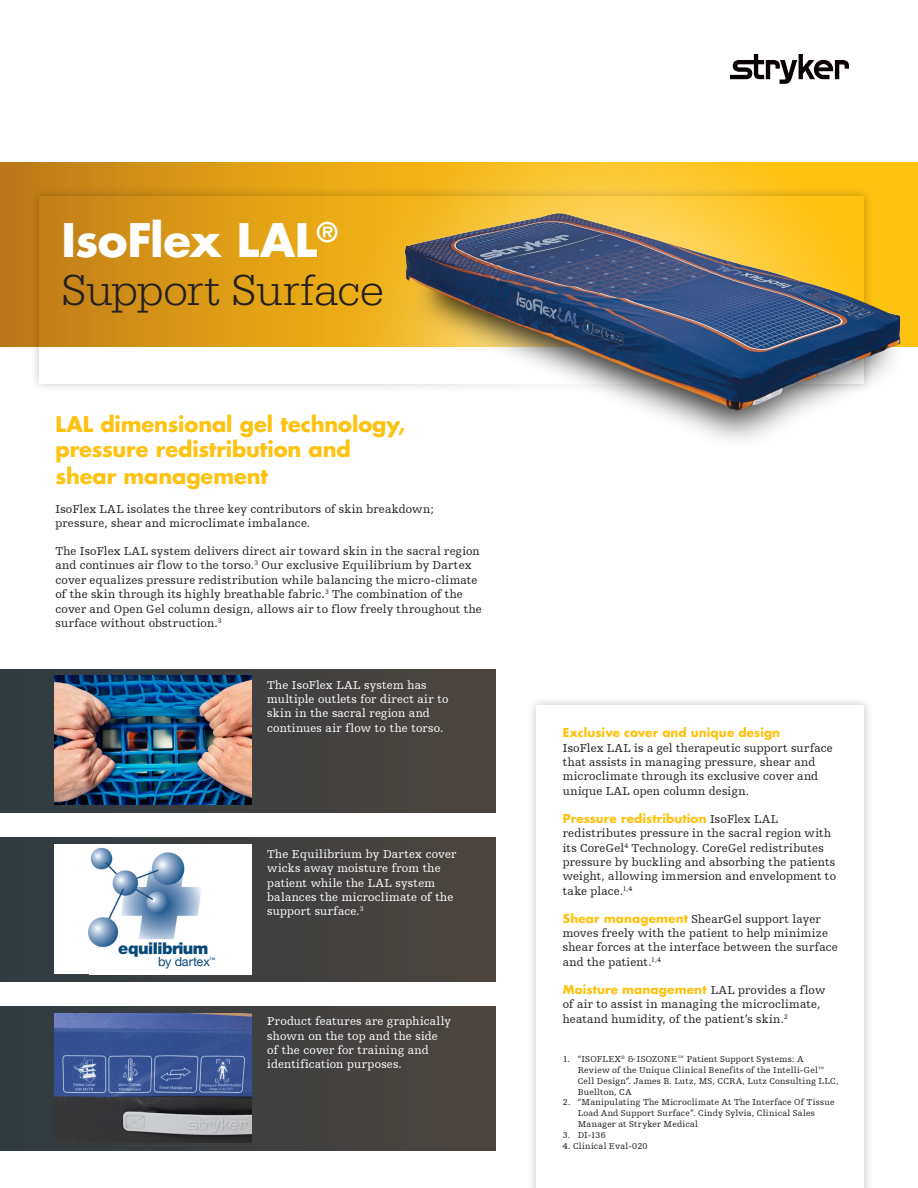
<style>
.page{position:relative;width:918px;height:1188px;background:#fff}
.page>*{position:absolute;margin:0;border:0;box-sizing:border-box;transform-origin:0 0}
.Headline{font:300 45px "Egyptienne URW";letter-spacing:-.01em;color:#231f20}
.Headline-2{font:700 45px "Futura Std";letter-spacing:-.01em;color:#fff}
.Headline-3{font:700 21px/27px "Futura Std";letter-spacing:-.005em;color:#fec210}
.t1{font:900 16.2px "Helvetica Neue";letter-spacing:-.035em;color:#084878}
.t2{font:12.6px "Helvetica Neue";letter-spacing:-.02em;color:#084878}
.Feature_Point_intro{font:12px/14.4px "Humanist Slabserif 712 BT";letter-spacing:.015em;color:#231f20}
.body{font:12px/14.4px "Humanist Slabserif 712 BT";letter-spacing:.02em;color:#231f20}
.t3{font:12px/14.4px "Humanist Slabserif 712 BT";letter-spacing:.015em;color:#fff}
.Feature_Point_intro-2{font:9px/10.8px "Humanist Slabserif 712 BT";letter-spacing:.025em;color:#231f20}
.t4{font:6.3px "Helvetica Neue";color:#084878}
.s1{font-family:"Futura Std";font-weight:700;color:#fec210}
.s2{font-family:"Futura For Stryker";font-weight:700;color:#fec210}
</style>
<div class="page">
<svg style="left:0;top:162px;width:263px;height:185px;background:#c68417"></svg>
<div style="left:29px;top:186px;width:845px;height:207px;background:#231f20;opacity:.25"></div>
<svg style="left:39px;top:196px;width:224px;height:187px"></svg>
<div style="left:0;top:669px;width:496px;height:144px;background:linear-gradient(to right,#303b41,#4d453f)"></div>
<div style="left:527px;top:695px;width:347px;height:493px;background:#231f20;opacity:.25"></div>
<div style="left:536px;top:705px;width:328px;height:483px;background:#fff"></div>
<svg style="left:730px;top:54px;width:119px;height:30px"></svg>
<img style="left:54px;top:675px;width:197px;height:130px">
<div style="left:0;top:1006px;width:496px;height:144px;background:linear-gradient(to right,#303b41,#4d453f)"></div>
<img style="left:54px;top:1013px;width:197px;height:130px">
<img style="left:263px;top:162px;width:655px;height:231px">
<img style="left:372px;top:178px;width:546px;height:263px">
<div style="left:0;top:837px;width:496px;height:144px;background:linear-gradient(to right,#303b41,#4d453f)"></div>
<div style="left:54px;top:844px;width:197px;height:130px;background:#fff"></div>
<img style="left:89px;top:848px;width:112px;height:100px">
<p class="Headline-2" style="left:62px;top:211px;width:278px">IsoFlex LAL<sup>®</sup></p>
<p class="Headline" style="left:62px;top:264px;width:324px">Support Surface</p>
<p class="Headline-3" style="left:56px;top:410px;width:351px">LAL dimensional gel technology,</p>
<p class="Headline-3" style="left:56px;top:435px;width:297px">pressure redistribution and shear management</p>
<p class="body" style="left:56px;top:501px;width:380px">IsoFlex LAL isolates the three key contributors of skin breakdown; pressure, shear and microclimate imbalance.</p>
<p class="body" style="left:56px;top:544px;width:428px">The IsoFlex LAL system delivers direct air toward skin in the sacral region and continues air flow to the torso.<sup>3</sup> Our exclusive Equilibrium by Dartex cover equalizes pressure redistribution while balancing the micro-climate of the skin through its highly breathable fabric.<sup>3</sup> The combination of the cover and Open Gel column design, allows air to flow freely throughout the surface without obstruction.<sup>3</sup></p>
<p class="t3" style="left:267px;top:677px;width:161px">The IsoFlex LAL system has</p>
<p class="t3" style="left:267px;top:692px;width:183px">multiple outlets for direct air to</p>
<p class="t3" style="left:267px;top:706px;width:164px">skin in the sacral region and</p>
<p class="t3" style="left:267px;top:720px;width:178px">continues air flow to the torso.</p>
<p class="t1" style="left:118px;top:939px;width:92px">equilibrium</p>
<p class="t2" style="left:158px;top:954px;width:53px">by dartex</p>
<p class="t4" style="left:209px;top:956px;width:8px">™</p>
<p class="t3" style="left:267px;top:846px;width:191px">The Equilibrium by Dartex cover wicks away moisture from the patient while the LAL system balances the microclimate of the support surface.<sup>3</sup></p>
<p class="t3" style="left:267px;top:1014px;width:185px">Product features are graphically</p>
<p class="t3" style="left:267px;top:1028px;width:172px">shown on the top and the side</p>
<p class="t3" style="left:267px;top:1043px;width:163px">of the cover for training and</p>
<p class="t3" style="left:267px;top:1057px;width:136px">identification purposes.</p>
<p class="Feature_Point_intro" style="left:563px;top:726px;width:271px"><span class="s1">Exclusive cover and unique design<br></span>IsoFlex LAL is a gel therapeutic support surface that assists in managing pressure, shear and microclimate through its exclusive cover and unique LAL open column design.</p>
<p class="Feature_Point_intro" style="left:563px;top:811px;width:275px"><span class="s2">Pressure redistribution</span> IsoFlex LAL redistributes pressure in the sacral region with its CoreGel<sup>4</sup> Technology. CoreGel redistributes pressure by buckling and absorbing the patients weight, allowing immersion and envelopment to take place.<sup>1,4</sup></p>
<p class="Feature_Point_intro" style="left:563px;top:911px;width:276px"><span class="s2">Shear management</span> ShearGel support layer moves freely with the patient to help minimize shear forces at the interface between the surface and the patient.<sup>1,4</sup></p>
<p class="Feature_Point_intro" style="left:563px;top:982px;width:264px"><span class="s2">Moisture management</span> LAL provides a flow of air to assist in managing the microclimate, heatand humidity, of the patient’s skin.<sup>2</sup></p>
<p class="Feature_Point_intro-2" style="left:578px;top:1054px;width:262px;text-indent:-15px">1. “ISOFLEX<sup>®</sup> &amp; ISOZONE™ Patient Support Systems: A<br>Review of the Unique Clinical Benefits of the Intelli-Gel™ Cell Design”. James B. Lutz, MS, CCRA, Lutz Consulting LLC, Buellton, CA</p>
<p class="Feature_Point_intro-2" style="left:578px;top:1097px;width:258px;text-indent:-15px">2. “Manipulating The Microclimate At The Interface Of Tissue<br>Load And Support Surface”. Cindy Sylvia, Clinical Sales<br>Manager at Stryker Medical</p>
<p class="Feature_Point_intro-2" style="left:563px;top:1129px;width:44px">3. DI-136</p>
<p class="Feature_Point_intro-2" style="left:563px;top:1140px;width:86px">4. Clinical Eval-020</p>
</div>
